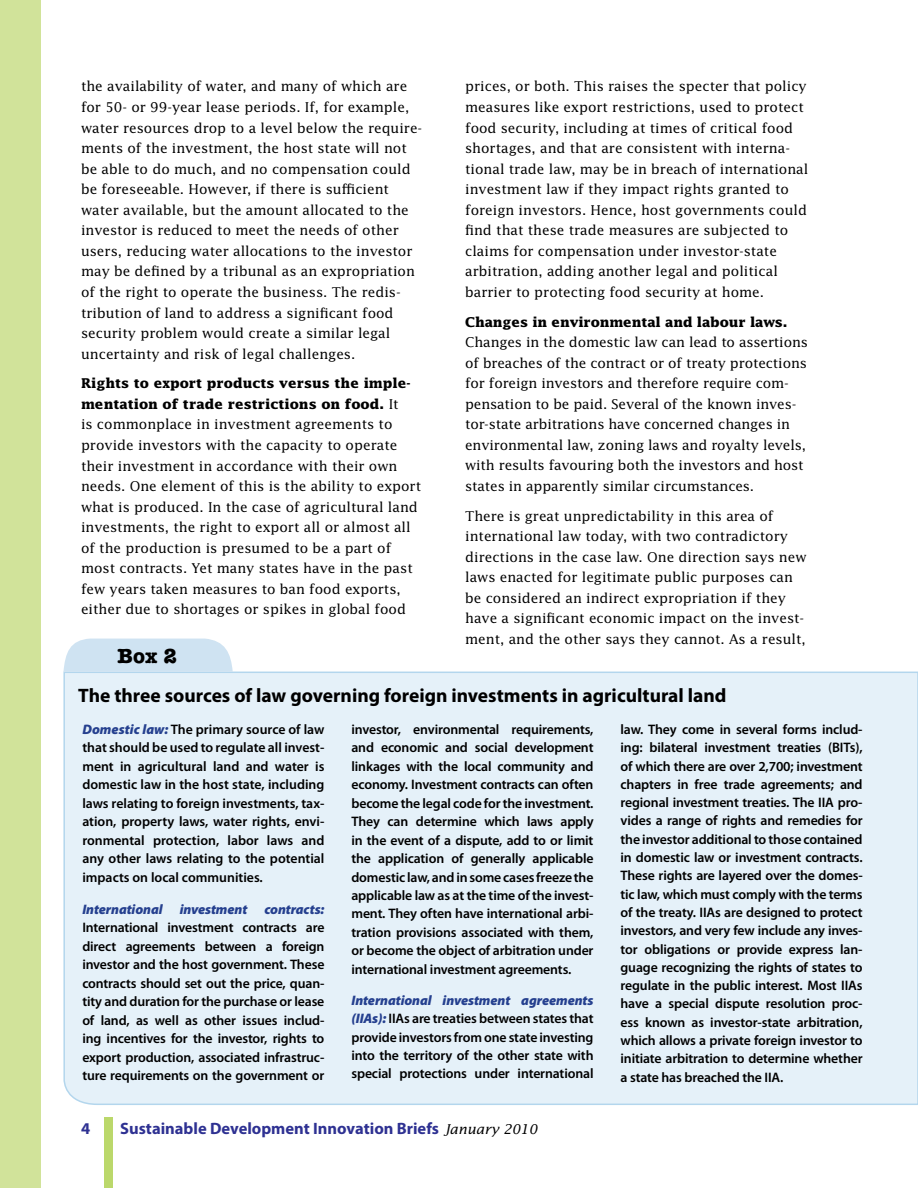
<style>
.page{position:relative;width:918px;height:1188px;background:#fff}
.page>*{position:absolute;margin:0;border:0;box-sizing:border-box;transform-origin:0 0}
.t1{font:700 20.7px "American Typewriter Std";color:#000}
.t2{font:700 19.5px "Myriad Pro";color:#000}
.t3{font:700 16.5px "Myriad Pro";color:#2e3192}
.t4{font:600 13.8px/18.5px "Myriad Pro";letter-spacing:-.01em;color:#000;text-align:justify}
.t5{font:italic 900 13.8px "Myriad Pro";letter-spacing:-.01em;color:#25408f}
.t6{font:13.5px/20.5px "Lucida Std";color:#000}
.t7{font:700 13.5px "Lucida Std";letter-spacing:-.01em;color:#000}
.s1{font-weight:700}
.s2{font-weight:900;font-style:italic;color:#25408f}
.s3{font-family:"Lucida Std";font-weight:400;font-style:italic;font-size:13.5px;color:#000}
</style>
<div class="page">
<div style="left:104px;top:1118px;width:9px;height:70px;background:#bbd86b"></div>
<div style="left:0;top:0;width:40px;height:1188px;background:#d1e39a"></div>
<div style="left:63px;top:671px;width:855px;height:434px;background:#e5f1f9"></div>
<svg style="left:63px;top:639px;width:170px;height:33px;background:#d2e4f2"></svg>
<p class="t6" style="left:81px;top:76px;width:343px">the availability of water, and many of which are for 50- or 99-year lease periods. If, for example, water resources drop to a level below the require&shy;ments of the investment, the host state will not be able to do much, and no compensation could be foreseeable. However, if there is sufficient water available, but the amount allocated to the investor is reduced to meet the needs of other users, reducing water allocations to the investor may be defined by a tribunal as an expropriation of the right to operate the business. The redis&shy;tribution of land to address a significant food security problem would create a similar legal uncertainty and risk of legal challenges.</p>
<p class="t6" style="left:81px;top:373px;width:342px"><span class="s1">Rights to export products versus the imple&shy;mentation of trade restrictions on food.</span> It<br>is commonplace in investment agreements to provide investors with the capacity to operate their investment in accordance with their own needs. One element of this is the ability to export what is produced. In the case of agricultural land investments, the right to export all or almost all of the production is presumed to be a part of most contracts. Yet many states have in the past few years taken measures to ban food exports, either due to shortages or spikes in global food</p>
<p class="t6" style="left:465px;top:76px;width:345px">prices, or both. This raises the specter that policy measures like export restrictions, used to protect food security, including at times of critical food shortages, and that are consistent with interna&shy;tional trade law, may be in breach of international investment law if they impact rights granted to foreign investors. Hence, host governments could find that these trade measures are subjected to claims for compensation under investor-state arbitration, adding another legal and political barrier to protecting food security at home.</p>
<p class="t7" style="left:465px;top:314px;width:324px">Changes in environmental and labour laws.</p>
<p class="t6" style="left:465px;top:332px;width:344px">Changes in the domestic law can lead to assertions of breaches of the contract or of treaty protections for foreign investors and therefore require com&shy;pensation to be paid. Several of the known inves&shy;tor-state arbitrations have concerned changes in environmental law, zoning laws and royalty levels, with results favouring both the investors and host states in apparently similar circumstances.</p>
<p class="t6" style="left:465px;top:505px;width:343px">There is great unpredictability in this area of international law today, with two contradictory directions in the case law. One direction says new laws enacted for legitimate public purposes can be considered an indirect expropriation if they have a significant economic impact on the invest&shy;ment, and the other says they cannot. As a result,</p>
<h1 class="t1" style="left:118px;top:644px;width:61px">Box 2</h1>
<h2 class="t2" style="left:78px;top:684px;width:650px">The three sources of law governing foreign investments in agricultural land</h2>
<p class="t4" style="left:82px;top:720px;width:244px"><span class="s2">Domestic law:</span> The primary source of law that should be used to regulate all invest&shy;ment in agricultural land and water is domestic law in the host state, including laws relating to foreign investments, tax&shy;ation, property laws, water rights, envi&shy;ronmental protection, labor laws and any other laws relating to the potential impacts on local communities.</p>
<p class="t5" style="left:82px;top:902px;width:244px">International investment contracts:</p>
<p class="t4" style="left:82px;top:919px;width:244px">International investment contracts are direct agreements between a foreign investor and the host government. These contracts should set out the price, quan&shy;tity and duration for the purchase or lease of land, as well as other issues includ&shy;ing incentives for the investor, rights to export production, associated infrastruc&shy;ture requirements on the government or</p>
<p class="t4" style="left:351px;top:720px;width:244px">investor, environmental requirements, and economic and social development linkages with the local community and economy. Investment contracts can often become the legal code for the investment.<br>They can determine which laws apply in the event of a dispute, add to or limit the application of generally applicable domestic law, and in some cases freeze the applicable law as at the time of the invest&shy;ment. They often have international arbi&shy;tration provisions associated with them, or become the object of arbitration under international investment agreements.</p>
<p class="t4" style="left:351px;top:992px;width:244px"><span class="s2">International investment agreements (IIAs):</span> IIAs are treaties between states that provide investors from one state investing into the territory of the other state with special protections under international</p>
<p class="t3" style="left:81px;top:1119px;width:11px">4</p>
<p class="t3" style="left:120px;top:1119px;width:419px">Sustainable Development Innovation Briefs <span class="s3">January 2010</span></p>
<p class="t4" style="left:621px;top:720px;width:244px">law. They come in several forms includ&shy;ing: bilateral investment treaties (BITs), of which there are over 2,700; investment chapters in free trade agreements; and regional investment treaties. The IIA pro&shy;vides a range of rights and remedies for the investor additional to those contained in domestic law or investment contracts.<br>These rights are layered over the domes&shy;tic law, which must comply with the terms of the treaty. IIAs are designed to protect investors, and very few include any inves&shy;tor obligations or provide express lan&shy;guage recognizing the rights of states to regulate in the public interest. Most IIAs have a special dispute resolution proc&shy;ess known as investor-state arbitration, which allows a private foreign investor to initiate arbitration to determine whether a state has breached the IIA.</p>
</div>
